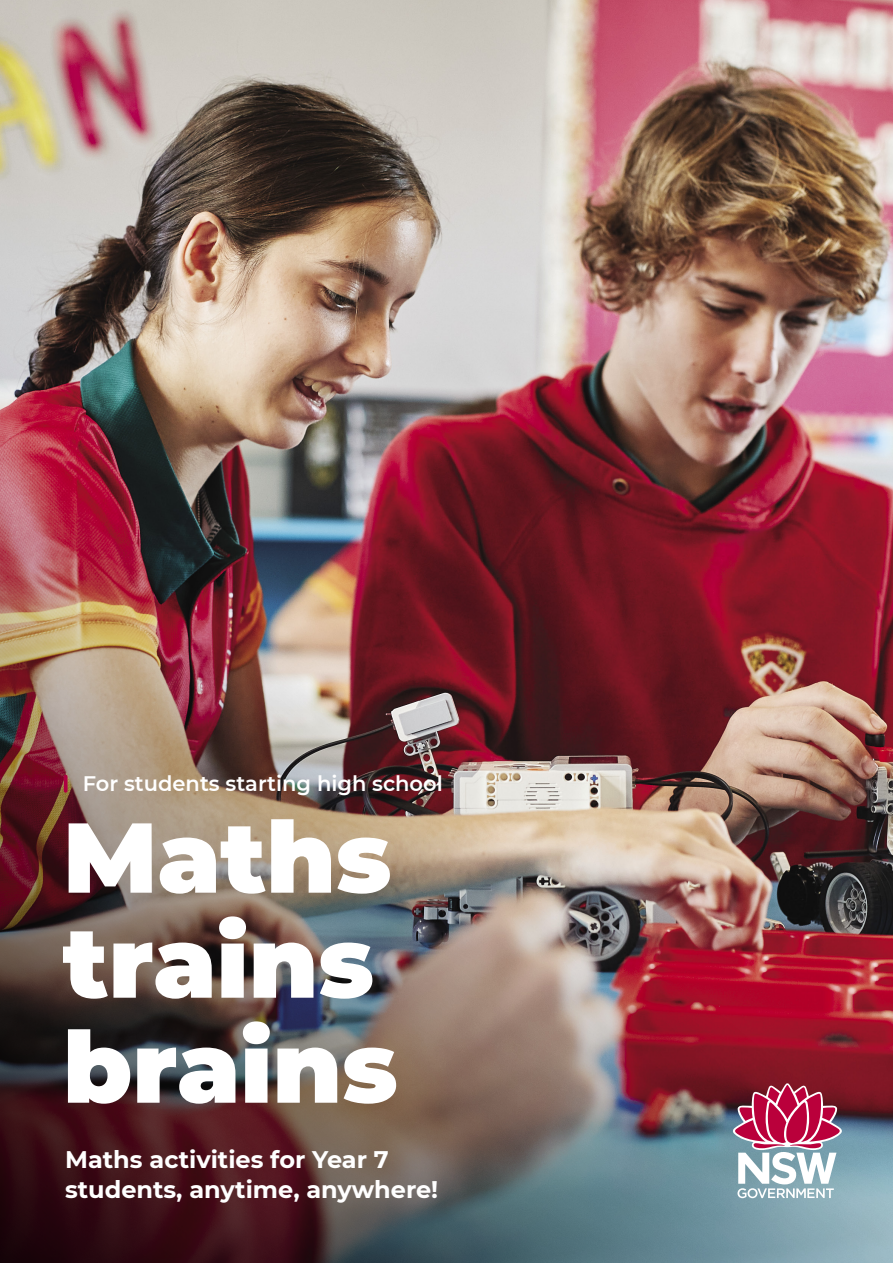
<style>
.page{position:relative;width:893px;height:1263px;background:#fff}
.page>*{position:absolute;margin:0;border:0;box-sizing:border-box;transform-origin:0 0}
.Cover_Heading{font:900 99px/105px "Montserrat";color:#fff}
.Cover_Subheading{font:700 24px/30px "Montserrat";color:#fff}
.Cover_-_Footer_and_H{font:600 21px "Montserrat";color:#fff}
</style>
<div class="page">
<img style="left:1px;top:0;width:892px;height:1263px">
<svg style="left:64px;top:776px;width:4px;height:15px"></svg>
<svg style="left:733px;top:1083px;width:109px;height:115px"></svg>
<p class="Cover_-_Footer_and_H" style="left:83px;top:768px;width:361px">For students starting high school</p>
<h1 class="Cover_Heading" style="left:63px;top:799px;width:336px">Maths trains brains</h1>
<h2 class="Cover_Subheading" style="left:65px;top:1143px;width:375px">Maths activities for Year 7 students, anytime, anywhere!</h2>
</div>
